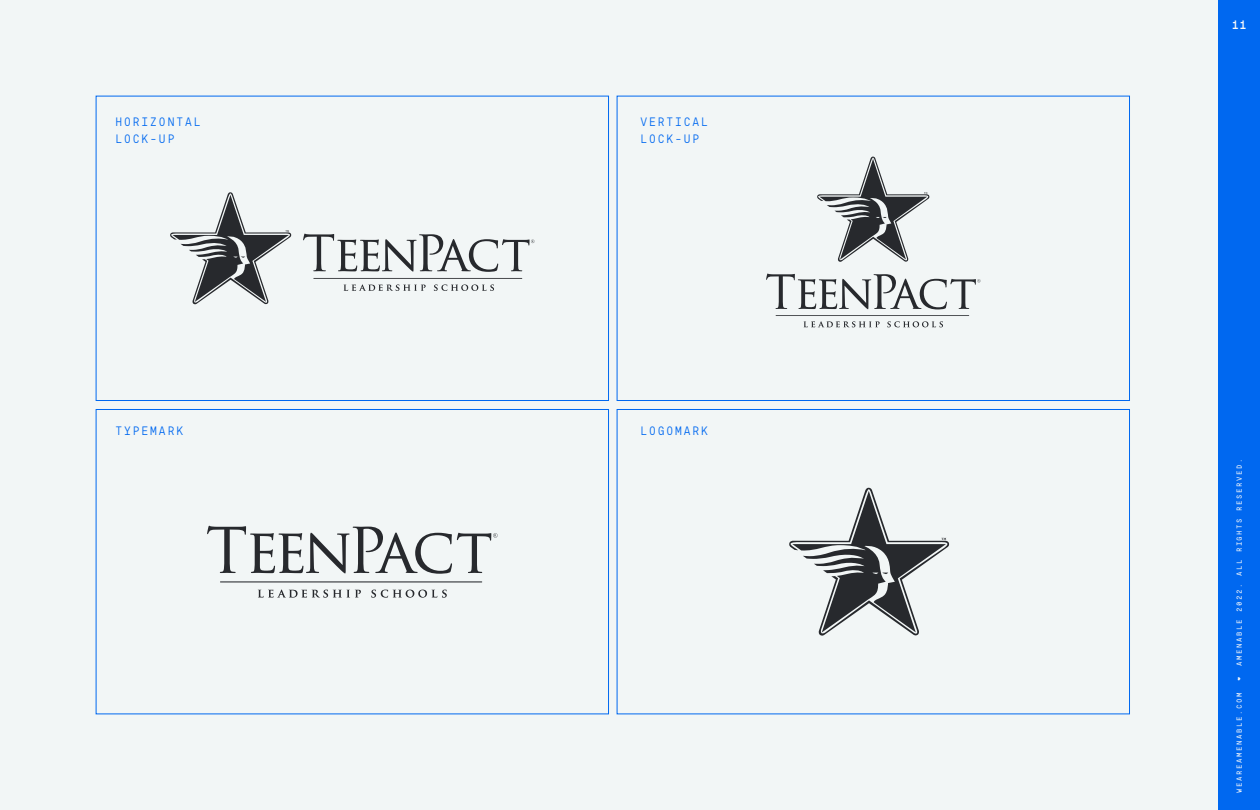
<style>
.page{position:relative;width:1260px;height:810px;background:#f2f6f6}
.page>*{position:absolute;margin:0;border:0;box-sizing:border-box;transform-origin:0 0}
.t1{font:500 12.5px/17.5px "Eingrantch Mono";letter-spacing:.1em;color:#0068f0}
.t2{font:700 12.5px "Eingrantch Mono";color:#f9fafa}
.t3{font:600 7.5px "Eingrantch Mono";letter-spacing:.2em;color:#f9fafa}
</style>
<div class="page">
<div style="left:1218px;top:0;width:42px;height:810px;background:#0068f0"></div>
<div style="left:96px;top:96px;width:513px;height:305px;border:1px solid #0068f0"></div>
<div style="left:617px;top:96px;width:513px;height:305px;border:1px solid #0068f0"></div>
<div style="left:96px;top:409px;width:513px;height:305px;border:1px solid #0068f0"></div>
<div style="left:617px;top:409px;width:513px;height:305px;border:1px solid #0068f0"></div>
<svg style="left:817px;top:157px;width:113px;height:105px"></svg>
<svg style="left:804px;top:321px;width:76px;height:6px"></svg>
<svg style="left:887px;top:321px;width:56px;height:6px"></svg>
<hr style="left:776px;top:315px;width:193px;height:1px;background:#27292d">
<svg style="left:766px;top:274px;width:215px;height:35px"></svg>
<svg style="left:170px;top:192px;width:122px;height:113px"></svg>
<svg style="left:344px;top:284px;width:82px;height:7px"></svg>
<svg style="left:434px;top:284px;width:60px;height:7px"></svg>
<hr style="left:313px;top:278px;width:209px;height:1px;background:#27292d">
<svg style="left:303px;top:234px;width:231px;height:38px"></svg>
<svg style="left:789px;top:488px;width:161px;height:148px"></svg>
<svg style="left:258px;top:589px;width:103px;height:9px"></svg>
<svg style="left:371px;top:590px;width:76px;height:8px"></svg>
<hr style="left:220px;top:581px;width:262px;height:1px;background:#27292d">
<svg style="left:207px;top:526px;width:291px;height:48px"></svg>
<h1 class="t1" style="left:115px;top:113px;width:87px">HORIZONTAL<br>LOCK-UP</h1>
<h1 class="t1" style="left:640px;top:113px;width:70px">VERTICAL<br>LOCK-UP</h1>
<h1 class="t1" style="left:115px;top:422px;width:70px">TYPEMARK</h1>
<h1 class="t1" style="left:640px;top:422px;width:70px">LOGOMARK</h1>
<h1 class="t2" style="left:1232px;top:17px;width:16px">11</h1>
<p class="t3" style="left:1235px;top:666px;width:208px;rotate:-90deg">AMENABLE 2022. ALL RIGHTS RESERVED.</p>
<p class="t3" style="left:1235px;top:681px;width:6px;rotate:-90deg">❤</p>
<p class="t3" style="left:1235px;top:793px;width:101px;rotate:-90deg">WEAREAMENABLE.COM</p>
</div>
